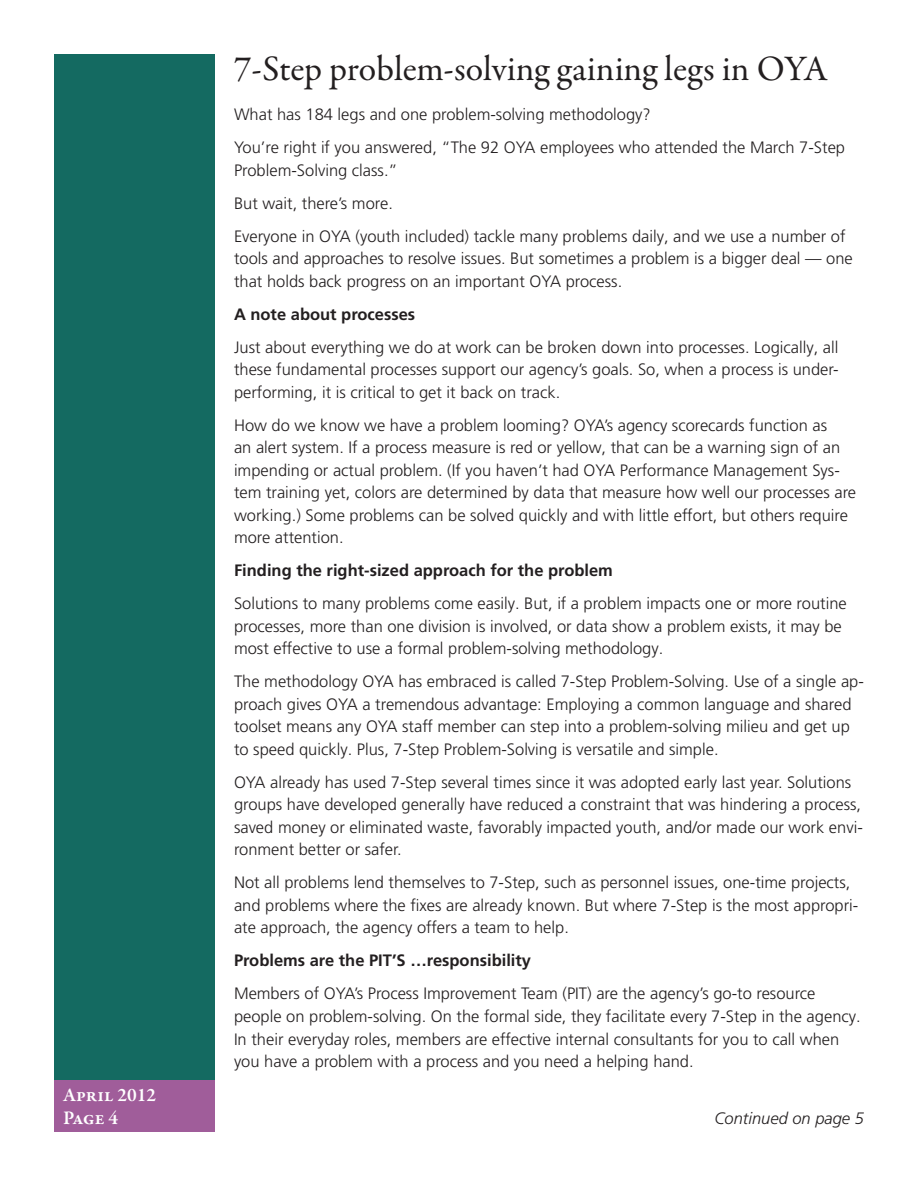
<style>
.page{position:relative;width:918px;height:1188px;background:#fff}
.page>*{position:absolute;margin:0;border:0;box-sizing:border-box;transform-origin:0 0}
.t1{font:36px "Garamond Premr Pro";letter-spacing:.005em;color:#231f20}
.t2{font:600 19.5px "Garamond Premr Pro";color:#fff}
.t3{font:300 16.5px/22.5px "Frutiger LT Pro";color:#231f20}
.t4{font:700 16.5px "Frutiger LT Pro";color:#231f20}
.t5{font:italic 300 16.5px "Frutiger LT Pro";color:#231f20}
</style>
<div class="page">
<div style="left:54px;top:54px;width:160px;height:1026px;background:#146a61"></div>
<div style="left:54px;top:1080px;width:160px;height:52px;background:#a05d9a"></div>
<p class="t2" style="left:63px;top:1083px;width:95px">April 2012</p>
<p class="t2" style="left:63px;top:1106px;width:57px">Page 4</p>
<p class="t1" style="left:234px;top:47px;width:595px">7-Step problem-solving gaining legs in OYA</p>
<p class="t3" style="left:234px;top:104px;width:418px">What has 184 legs and one problem-solving methodology?</p>
<p class="t3" style="left:234px;top:137px;width:613px">You’re right if you answered, “The 92 OYA employees who attended the March 7-Step<br>Problem-Solving class.”</p>
<p class="t3" style="left:234px;top:192px;width:160px">But wait, there’s more.</p>
<p class="t3" style="left:234px;top:225px;width:620px">Everyone in OYA (youth included) tackle many problems daily, and we use a number of tools and approaches to resolve issues. But sometimes a problem is a bigger deal — one that holds back progress on an important OYA process.</p>
<p class="t4" style="left:234px;top:304px;width:183px">A note about processes</p>
<p class="t3" style="left:234px;top:336px;width:606px;text-align:justify">Just about everything we do at work can be broken down into processes. Logically, all these fundamental processes support our agency’s goals. So, when a process is under&shy;performing, it is critical to get it back on track.</p>
<p class="t3" style="left:234px;top:414px;width:624px">How do we know we have a problem looming? OYA’s agency scorecards function as<br>an alert system. If a process measure is red or yellow, that can be a warning sign of an impending or actual problem. (If you haven’t had OYA Performance Management Sys&shy;tem training yet, colors are determined by data that measure how well our processes are working.) Some problems can be solved quickly and with little effort, but others require more attention.</p>
<p class="t4" style="left:234px;top:561px;width:380px">Finding the right-sized approach for the problem</p>
<p class="t3" style="left:234px;top:593px;width:614px">Solutions to many problems come easily. But, if a problem impacts one or more routine processes, more than one division is involved, or data show a problem exists, it may be most effective to use a formal problem-solving methodology.</p>
<p class="t3" style="left:234px;top:671px;width:631px">The methodology OYA has embraced is called 7-Step Problem-Solving. Use of a single ap&shy;proach gives OYA a tremendous advantage: Employing a common language and shared toolset means any OYA staff member can step into a problem-solving milieu and get up to speed quickly. Plus, 7-Step Problem-Solving is versatile and simple.</p>
<p class="t3" style="left:234px;top:771px;width:630px">OYA already has used 7-Step several times since it was adopted early last year. Solutions groups have developed generally have reduced a constraint that was hindering a process, saved money or eliminated waste, favorably impacted youth, and/or made our work envi&shy;ronment better or safer.</p>
<p class="t3" style="left:234px;top:872px;width:626px">Not all problems lend themselves to 7-Step, such as personnel issues, one-time projects, and problems where the fixes are already known. But where 7-Step is the most appropri&shy;ate approach, the agency offers a team to help.</p>
<p class="t4" style="left:234px;top:951px;width:299px">Problems are the PIT’S …responsibility</p>
<p class="t3" style="left:234px;top:983px;width:628px">Members of OYA’s Process Improvement Team (PIT) are the agency’s go-to resource people on problem-solving. On the formal side, they facilitate every 7-Step in the agency.<br>In their everyday roles, members are effective internal consultants for you to call when you have a problem with a process and you need a helping hand.</p>
<p class="t5" style="left:715px;top:1109px;width:151px">Continued on page 5</p>
</div>
